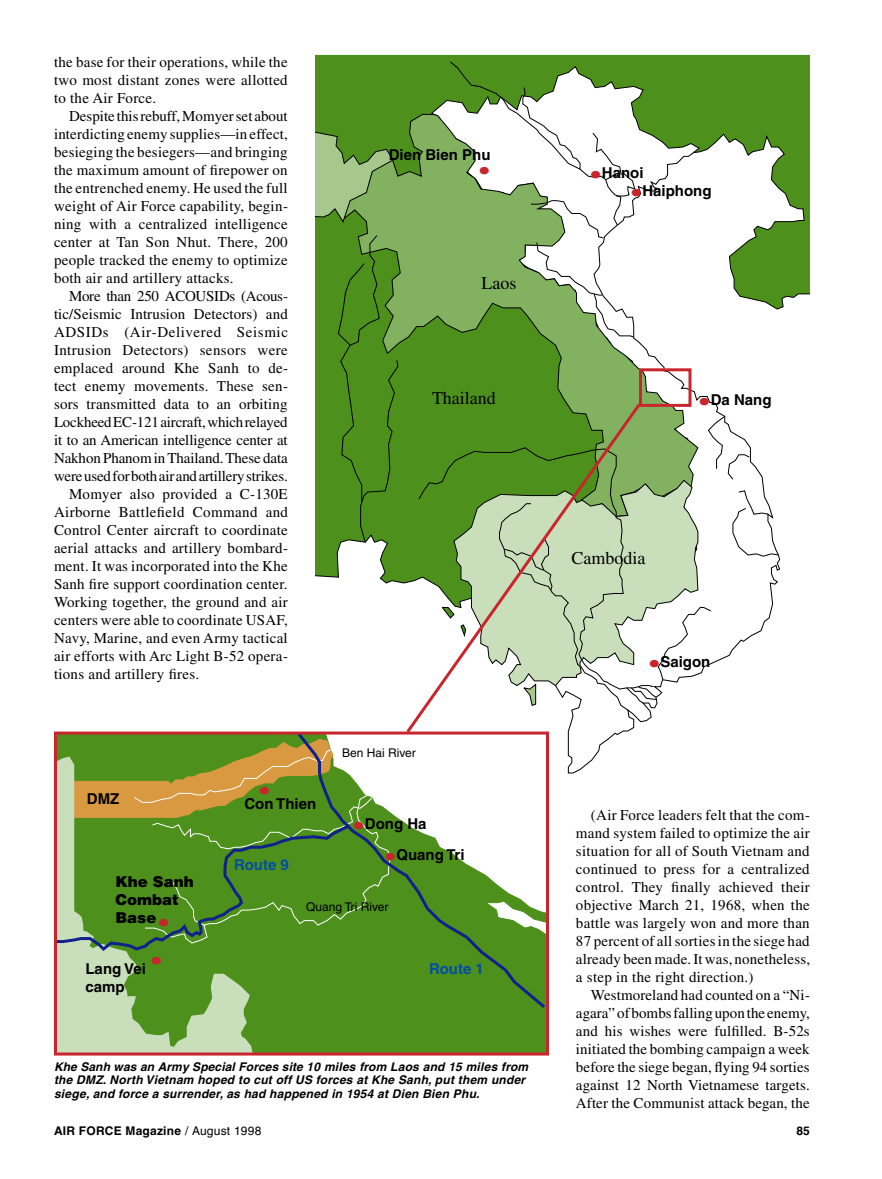
<style>
.page{position:relative;width:882px;height:1179px;background:#fff}
.page>*{position:absolute;margin:0;border:0;box-sizing:border-box;transform-origin:0 0}
.t1{font:800 30px "Futura";color:#c9252c}
.t2{font:18px "Times";color:#000}
.t3{font:15px/18px "Times";letter-spacing:.015em;color:#000;text-align:justify}
.t4{font:15px "Times";letter-spacing:-.01em;color:#000}
.t5{font:700 15px/18px "Helvetica";color:#000}
.t6{font:15px "Times";letter-spacing:-.015em;color:#000}
.t7{font:15px "Times";letter-spacing:.04em;color:#000}
.t8{font:15px "Times";letter-spacing:-.02em;color:#000}
.t9{font:900 15px/18px "Helvetica";color:#000}
.t10{font:700 15px "Helvetica";color:#034ea2}
.t11{font:italic 700 12px/13.5px "Helvetica";letter-spacing:.02em;color:#000}
.t12{font:700 12px "Helvetica";letter-spacing:.02em;color:#000}
.t13{font:12px "Helvetica";color:#000}
.s1{font-family:"Futura";font-weight:800;font-size:30px;color:#c9252c}
.s2{font-weight:400}
</style>
<div class="page">
<svg style="left:315px;top:55px;width:495px;height:529px"></svg>
<svg style="left:431px;top:66px;width:349px;height:708px"></svg>
<svg style="left:342px;top:114px;width:357px;height:403px"></svg>
<svg style="left:315px;top:129px;width:79px;height:94px;background:#7fab5e"></svg>
<svg style="left:644px;top:480px;width:55px;height:23px"></svg>
<svg style="left:450px;top:61px;width:186px;height:277px"></svg>
<svg style="left:708px;top:415px;width:42px;height:65px"></svg>
<svg style="left:732px;top:490px;width:47px;height:67px"></svg>
<svg style="left:643px;top:503px;width:69px;height:208px"></svg>
<svg style="left:338px;top:235px;width:61px;height:308px;background:#4d8c20"></svg>
<svg style="left:404px;top:400px;width:239px;height:336px"></svg>
<div style="left:254px;top:736px;width:291px;height:316px;background:#4d901c"></div>
<svg style="left:294px;top:736px;width:251px;height:274px"></svg>
<svg style="left:58px;top:736px;width:196px;height:316px;background:#96be79"></svg>
<svg style="left:58px;top:739px;width:333px;height:214px;background:#6c9837"></svg>
<div style="left:639px;top:368px;width:53px;height:39px;border:3px solid #c9252c"></div>
<div style="left:54px;top:732px;width:495px;height:324px;border:3px solid #c9252c"></div>
<p class="t3" style="left:54px;top:53px;width:235px">the base for their operations, while the two most distant zones were allotted to the Air Force.</p>
<p class="t3" style="left:54px;top:107px;width:236px;text-indent:15px">Despite this rebuff, Momyer set about interdicting enemy supplies—in effect, besieging the besiegers—and bringing the maximum amount of firepower on the entrenched enemy. He used the full weight of Air Force capability, begin&shy;ning with a centralized intelligence center at Tan Son Nhut. There, 200 people tracked the enemy to optimize both air and artillery attacks.</p>
<p class="t8" style="left:69px;top:287px;width:219px">More than 250 ACOUSIDs (Acous-</p>
<p class="t3" style="left:54px;top:305px;width:235px">tic/Seismic Intrusion Detectors) and</p>
<p class="t7" style="left:54px;top:323px;width:236px">ADSIDs (Air-Delivered Seismic</p>
<p class="t3" style="left:54px;top:341px;width:235px">Intrusion Detectors) sensors were</p>
<p class="t3" style="left:54px;top:359px;width:235px">emplaced around Khe Sanh to de-</p>
<p class="t3" style="left:54px;top:377px;width:235px">tect enemy movements. These sen-</p>
<p class="t3" style="left:54px;top:395px;width:235px">sors transmitted data to an orbiting</p>
<p class="t6" style="left:54px;top:413px;width:235px">Lockheed EC-121 aircraft, which relayed</p>
<p class="t4" style="left:54px;top:431px;width:235px">it to an American intelligence center at</p>
<p class="t4" style="left:54px;top:449px;width:235px">Nakhon Phanom in Thailand. These data</p>
<p class="t4" style="left:54px;top:467px;width:235px">were used for both air and artillery strikes.</p>
<p class="t3" style="left:69px;top:485px;width:220px">Momyer also provided a C-130E</p>
<p class="t3" style="left:54px;top:503px;width:236px">Airborne Battlefield Command and</p>
<p class="t3" style="left:54px;top:521px;width:235px">Control Center aircraft to coordinate</p>
<p class="t3" style="left:54px;top:539px;width:235px">aerial attacks and artillery bombard-</p>
<p class="t3" style="left:54px;top:557px;width:235px">ment. It was incorporated into the Khe</p>
<p class="t3" style="left:54px;top:575px;width:235px">Sanh fire support coordination center.</p>
<p class="t3" style="left:54px;top:593px;width:235px">Working together, the ground and air</p>
<p class="t3" style="left:54px;top:611px;width:235px">centers were able to coordinate USAF,</p>
<p class="t3" style="left:54px;top:629px;width:235px">Navy, Marine, and even Army tactical</p>
<p class="t3" style="left:54px;top:647px;width:235px">air efforts with Arc Light B-52 opera-</p>
<p class="t3" style="left:54px;top:665px;width:147px">tions and artillery fires.</p>
<p class="t5" style="left:87px;top:789px;width:34px">DMZ</p>
<h1 class="t1" style="left:258px;top:764px;width:14px">.</h1>
<p class="t5" style="left:244px;top:794px;width:73px">Con Thien</p>
<p class="t10" style="left:234px;top:855px;width:57px">Route 9</p>
<p class="t5" style="left:389px;top:146px;width:103px">Dien Bien Phu</p>
<h1 class="t1" style="left:478px;top:145px;width:14px">.</h1>
<p class="t2" style="left:482px;top:273px;width:36px">Laos</p>
<p class="t2" style="left:432px;top:388px;width:65px">Thailand</p>
<p class="t13" style="left:342px;top:746px;width:75px">Ben Hai River</p>
<p class="t5" style="left:352px;top:814px;width:76px"><span class="s1">.</span>Dong Ha</p>
<p class="t5" style="left:384px;top:845px;width:82px"><span class="s1">.</span>Quang Tri</p>
<p class="t9" style="left:115px;top:872px;width:80px">Khe Sanh<br>Combat<br>Base</p>
<h1 class="t1" style="left:158px;top:896px;width:14px">.</h1>
<h1 class="t1" style="left:150px;top:934px;width:14px">.</h1>
<p class="t5" style="left:85px;top:959px;width:62px">Lang Vei camp</p>
<p class="t13" style="left:306px;top:900px;width:84px">Quang Tri River</p>
<p class="t10" style="left:429px;top:960px;width:57px">Route 1</p>
<p class="t11" style="left:54px;top:1060px;width:476px">Khe Sanh was an Army Special Forces site 10 miles from Laos and 15 miles from the DMZ. North Vietnam hoped to cut off US forces at Khe Sanh, put them under siege, and force a surrender, as had happened in 1954 at Dien Bien Phu.</p>
<p class="t5" style="left:590px;top:163px;width:56px"><span class="s1">.</span>Hanoi</p>
<p class="t5" style="left:630px;top:181px;width:83px"><span class="s1">.</span>Haiphong</p>
<p class="t5" style="left:698px;top:390px;width:75px"><span class="s1">.</span>Da Nang</p>
<p class="t2" style="left:572px;top:548px;width:75px">Cambodia</p>
<p class="t5" style="left:648px;top:653px;width:64px"><span class="s1">.</span>Saigon</p>
<p class="t3" style="left:576px;top:806px;width:236px;text-indent:15px">(Air Force leaders felt that the com&shy;mand system failed to optimize the air situation for all of South Vietnam and continued to press for a centralized control. They finally achieved their objective March 21, 1968, when the battle was largely won and more than 87 percent of all sorties in the siege had already been made. It was, nonetheless, a step in the right direction.)</p>
<p class="t3" style="left:576px;top:986px;width:236px;text-indent:15px">Westmoreland had counted on a “Ni&shy;agara” of bombs falling upon the enemy, and his wishes were fulfilled. B-52s initiated the bombing campaign a week before the siege began, flying 94 sorties against 12 North Vietnamese targets.<br>After the Communist attack began, the</p>
<p class="t12" style="left:54px;top:1123px;width:209px">AIR FORCE Magazine <span class="s2">/ August 1998</span></p>
<p class="t12" style="left:797px;top:1123px;width:15px">85</p>
</div>
